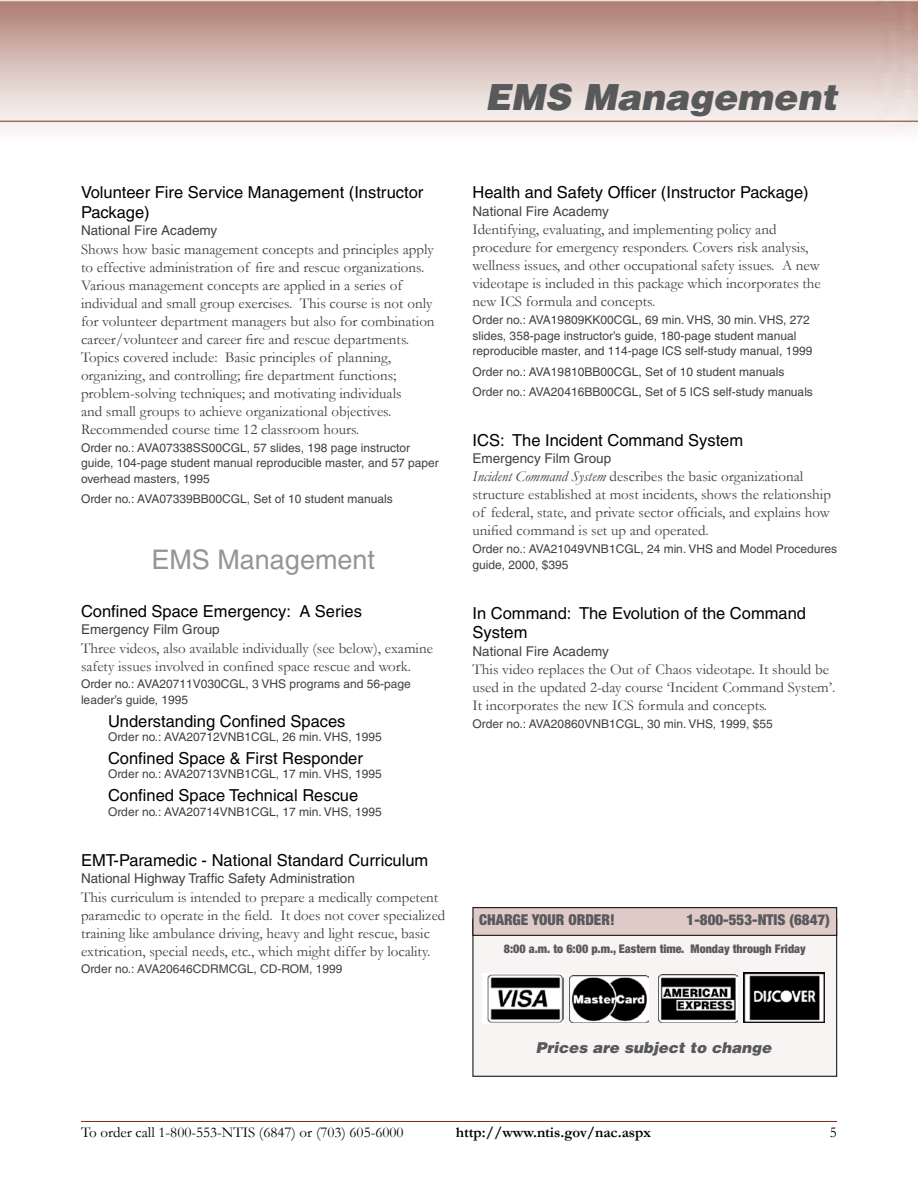
<style>
.page{position:relative;width:918px;height:1188px;background:#fff}
.page>*{position:absolute;margin:0;border:0;box-sizing:border-box;transform-origin:0 0}
.t1{font:italic 900 36px "Helvetica";color:#58595b}
.t2{font:27px "Helvetica";color:#939598}
.t3{font:16.5px/19.8px "Helvetica";color:#000}
.t4{font:15px/18px "Garamond";color:#414042}
.t5{font:15px "Garamond";color:#000}
.t6{font:900 condensed 15px "Helvetica Neue LT Std";color:#58595b}
.t7{font:700 15px "Garamond";color:#000}
.t8{font:italic 900 15px "Helvetica";color:#58595b}
.t9{font:13.5px "Helvetica";color:#414042}
.t10{font:12px/15.8px "Helvetica";color:#414042}
.t11{font:900 condensed 12px "Helvetica Neue LT Std";color:#58595b}
.s1{font-style:italic}
</style>
<div class="page">
<hr style="left:81px;top:1121px;width:756px;height:1px;background:#7b2d19">
<hr style="left:0;top:121px;width:918px;height:1px;background:#7b2d19">
<div style="left:473px;top:919px;width:364px;height:157px;background:#f8f4f4"></div>
<div style="left:473px;top:908px;width:364px;height:27px;background:#decac6"></div>
<div style="left:473px;top:907px;width:364px;height:29px;border:1px solid #000"></div>
<img style="left:744px;top:973px;width:80px;height:50px">
<img style="left:658px;top:975px;width:79px;height:47px">
<img style="left:570px;top:975px;width:79px;height:48px">
<img style="left:482px;top:974px;width:81px;height:50px">
<h1 class="t1" style="left:485px;top:73px;width:354px">EMS Management</h1>
<p class="t3" style="left:81px;top:183px;width:344px">Volunteer Fire Service Management (Instructor<br>Package)</p>
<p class="t9" style="left:81px;top:223px;width:138px">National Fire Academy</p>
<p class="t4" style="left:81px;top:240px;width:355px">Shows how basic management concepts and principles apply to effective administration of fire and rescue organizations.<br>Various management concepts are applied in a series of individual and small group exercises. This course is not only for volunteer department managers but also for combination career/volunteer and career fire and rescue departments.<br>Topics covered include: Basic principles of planning, organizing, and controlling; fire department functions; problem-solving techniques; and motivating individuals<br>and small groups to achieve organizational objectives.<br>Recommended course time 12 classroom hours.</p>
<p class="t10" style="left:81px;top:440px;width:359px">Order no.: AVA07338SS00CGL, 57 slides, 198 page instructor guide, 104-page student manual reproducible master, and 57 paper overhead masters, 1995</p>
<p class="t10" style="left:81px;top:491px;width:313px">Order no.: AVA07339BB00CGL, Set of 10 student manuals</p>
<h2 class="t2" style="left:151px;top:544px;width:225px">EMS Management</h2>
<p class="t3" style="left:81px;top:601px;width:282px">Confined Space Emergency: A Series</p>
<p class="t9" style="left:81px;top:622px;width:140px">Emergency Film Group</p>
<p class="t4" style="left:81px;top:639px;width:353px">Three videos, also available individually (see below), examine safety issues involved in confined space rescue and work.</p>
<p class="t10" style="left:81px;top:676px;width:331px">Order no.: AVA20711V030CGL, 3 VHS programs and 56-page leader’s guide, 1995</p>
<p class="t3" style="left:108px;top:711px;width:239px">Understanding Confined Spaces</p>
<p class="t10" style="left:108px;top:729px;width:275px">Order no.: AVA20712VNB1CGL, 26 min. VHS, 1995</p>
<p class="t3" style="left:108px;top:748px;width:256px">Confined Space &amp; First Responder</p>
<p class="t10" style="left:108px;top:766px;width:275px">Order no.: AVA20713VNB1CGL, 17 min. VHS, 1995</p>
<p class="t3" style="left:108px;top:786px;width:252px">Confined Space Technical Rescue</p>
<p class="t10" style="left:108px;top:804px;width:275px">Order no.: AVA20714VNB1CGL, 17 min. VHS, 1995</p>
<p class="t3" style="left:81px;top:850px;width:349px">EMT-Paramedic - National Standard Curriculum</p>
<p class="t9" style="left:81px;top:870px;width:276px">National Highway Traffic Safety Administration</p>
<p class="t4" style="left:81px;top:888px;width:366px">This curriculum is intended to prepare a medically competent paramedic to operate in the field. It does not cover specialized training like ambulance driving, heavy and light rescue, basic extrication, special needs, etc., which might differ by locality.</p>
<p class="t10" style="left:81px;top:961px;width:263px">Order no.: AVA20646CDRMCGL, CD-ROM, 1999</p>
<p class="t3" style="left:472px;top:183px;width:338px">Health and Safety Officer (Instructor Package)</p>
<p class="t9" style="left:472px;top:203px;width:138px">National Fire Academy</p>
<p class="t4" style="left:472px;top:220px;width:350px">Identifying, evaluating, and implementing policy and procedure for emergency responders. Covers risk analysis, wellness issues, and other occupational safety issues. A new videotape is included in this package which incorporates the new ICS formula and concepts.</p>
<p class="t10" style="left:472px;top:312px;width:341px">Order no.: AVA19809KK00CGL, 69 min. VHS, 30 min. VHS, 272 slides, 358-page instructor’s guide, 180-page student manual reproducible master, and 114-page ICS self-study manual, 1999</p>
<p class="t10" style="left:472px;top:361px;width:342px;line-height:20.2px">Order no.: AVA19810BB00CGL, Set of 10 student manuals<br>Order no.: AVA20416BB00CGL, Set of 5 ICS self-study manuals</p>
<p class="t3" style="left:472px;top:430px;width:272px">ICS: The Incident Command System</p>
<p class="t9" style="left:472px;top:450px;width:140px">Emergency Film Group</p>
<p class="t4" style="left:472px;top:467px;width:360px"><span class="s1">Incident Command System</span> describes the basic organizational structure established at most incidents, shows the relationship of federal, state, and private sector officials, and explains how unified command is set up and operated.</p>
<p class="t10" style="left:472px;top:541px;width:366px">Order no.: AVA21049VNB1CGL, 24 min. VHS and Model Procedures guide, 2000, $395</p>
<p class="t3" style="left:472px;top:603px;width:335px">In Command: The Evolution of the Command<br>System</p>
<p class="t9" style="left:472px;top:643px;width:138px">National Fire Academy</p>
<p class="t4" style="left:472px;top:660px;width:364px">This video replaces the Out of Chaos videotape. It should be used in the updated 2-day course ‘Incident Command System’.<br>It incorporates the new ICS formula and concepts.</p>
<p class="t10" style="left:472px;top:716px;width:302px">Order no.: AVA20860VNB1CGL, 30 min. VHS, 1999, $55</p>
<p class="t6" style="left:479px;top:910px;width:137px">CHARGE YOUR ORDER!</p>
<p class="t6" style="left:687px;top:910px;width:145px">1-800-553-NTIS (6847)</p>
<p class="t11" style="left:504px;top:942px;width:303px">8:00 a.m. to 6:00 p.m., Eastern time. Monday through Friday</p>
<p class="t8" style="left:536px;top:1038px;width:237px">Prices are subject to change</p>
<p class="t5" style="left:81px;top:1122px;width:324px">To order call 1-800-553-NTIS (6847) or (703) 605-6000</p>
<p class="t7" style="left:456px;top:1122px;width:196px">http://www.ntis.gov/nac.aspx</p>
<p class="t5" style="left:830px;top:1122px;width:9px">5</p>
</div>
